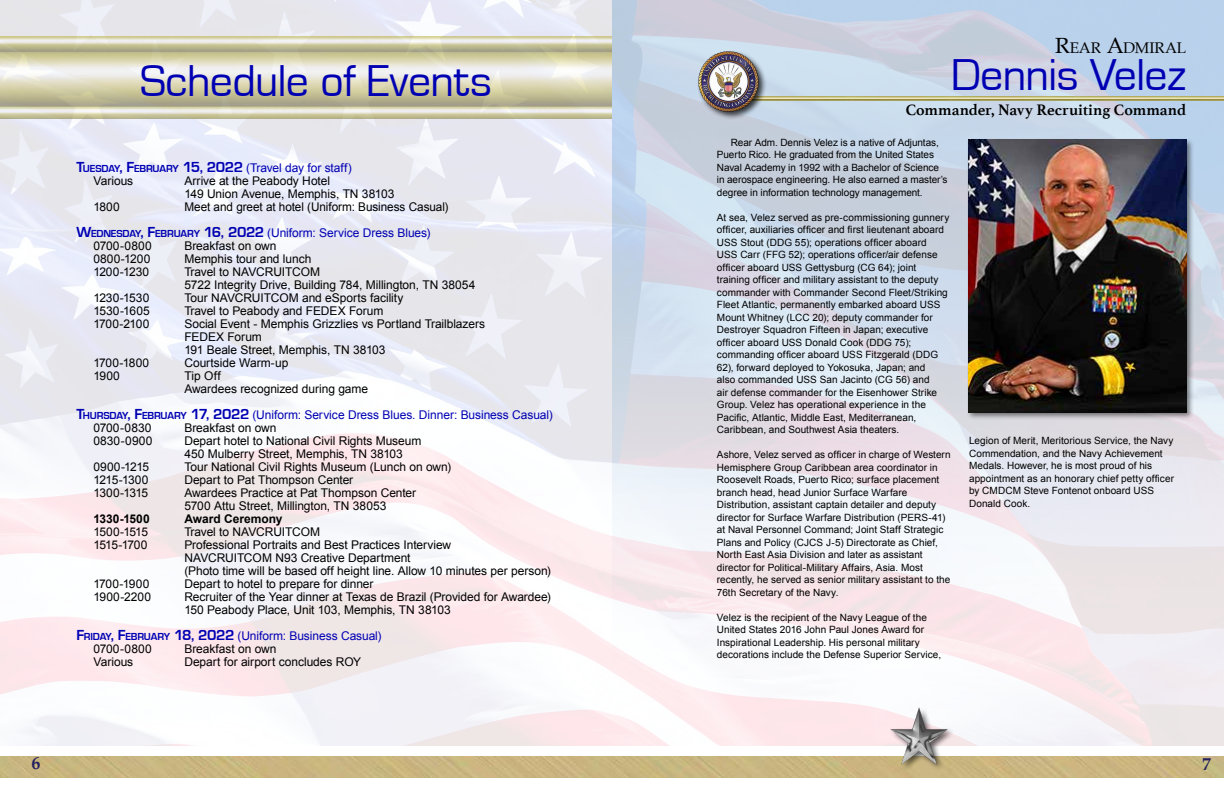
<style>
.page{position:relative;width:1224px;height:792px;background:#fff}
.page>*{position:absolute;margin:0;border:0;box-sizing:border-box;transform-origin:0 0}
.t1{font:46px "Eurostile";letter-spacing:-.01em;color:#0000b3}
.t2{font:700 18px "Palatino";color:#211f5e}
.t3{font:700 16px "Athelas";letter-spacing:-.005em;color:#000}
.t4{font:15.4px "Palatino";letter-spacing:-.01em;color:#000}
.t5{font:12px/13px "Arial";letter-spacing:-.005em;color:#000}
.t6{font:12px/13px "Arial";letter-spacing:-.005em;color:#0000b3}
.t7{font:12px "Arial";letter-spacing:-.05em;color:#000}
.t8{font:700 12px "Arial";color:#000}
.t9{font:12px "Arial";letter-spacing:-.03em;color:#000}
.t10{font:12px "Arial";letter-spacing:-.04em;color:#000}
.t11{font:10px/12.5px "Arial";color:#000}
.s1{font-family:"Eurostile";font-weight:700;font-size:15px}
.s2{font-family:"Eurostile";font-weight:700;font-size:10.5px}
.s3{color:#000}
.s4{font-family:"Eurostile";font-weight:700;font-size:15px;color:#0000b3}
.s5{font-family:"Eurostile";font-weight:700;font-size:10.5px;color:#0000b3}
.s6{color:#0000b3}
.s7{font-size:22px}
</style>
<div class="page">
<img style="left:0;top:0;width:1224px;height:746px">
<img style="left:0;top:756px;width:1224px;height:21px">
<img style="left:0;top:37px;width:612px;height:81px">
<img style="left:767px;top:96px;width:456px;height:4px">
<div style="left:696px;top:50px;width:71px;height:70px;background:#000;opacity:.75"></div>
<img style="left:698px;top:52px;width:61px;height:60px">
<div style="left:967px;top:138px;width:227px;height:282px;background:#000;opacity:.5"></div>
<img style="left:968px;top:140px;width:218px;height:272px">
<div style="left:890px;top:707px;width:65px;height:65px;background:#000;opacity:.6"></div>
<img style="left:885px;top:701px;width:68px;height:70px">
<h2 class="t2" style="left:32px;top:747px;width:10px">6</h2>
<h1 class="t1" style="left:140px;top:56px;width:353px">Schedule of Events</h1>
<p class="t6" style="left:93px;top:162px;width:260px;text-indent:-17px"><span class="s1">T</span><span class="s2">UESDAY</span><span class="s1">, F</span><span class="s2">EBRUARY</span> <span class="s1">15, 2022</span> (Travel day for staff)<br><span class="s3">Various</span></p>
<p class="t5" style="left:184px;top:175px;width:212px">Arrive at the Peabody Hotel<br>149 Union Avenue, Memphis, TN 38103</p>
<p class="t5" style="left:93px;top:201px;width:28px">1800</p>
<p class="t5" style="left:76px;top:194px;width:374px;line-height:26px;text-indent:108px">Meet and greet at hotel (Uniform: Business Casual)<br><span class="s4">W</span><span class="s5">EDNESDAY</span><span class="s4">, F</span><span class="s5">EBRUARY</span> <span class="s4">16, 2022</span> <span class="s6">(Uniform: Service Dress Blues)</span></p>
<p class="t5" style="left:93px;top:240px;width:60px">0700-0800</p>
<p class="t5" style="left:184px;top:240px;width:94px">Breakfast on own</p>
<p class="t5" style="left:93px;top:253px;width:58px">0800-1200</p>
<p class="t5" style="left:184px;top:253px;width:129px">Memphis tour and lunch</p>
<p class="t5" style="left:93px;top:266px;width:57px">1200-1230</p>
<p class="t5" style="left:184px;top:266px;width:293px">Travel to NAVCRUITCOM<br>5722 Integrity Drive, Building 784, Millington, TN 38054</p>
<p class="t5" style="left:93px;top:292px;width:58px">1230-1530</p>
<p class="t5" style="left:184px;top:292px;width:221px">Tour NAVCRUITCOM and eSports facility</p>
<p class="t5" style="left:93px;top:305px;width:58px">1530-1605</p>
<p class="t5" style="left:184px;top:305px;width:201px">Travel to Peabody and FEDEX Forum</p>
<p class="t9" style="left:93px;top:316px;width:58px">1700-2100</p>
<p class="t5" style="left:184px;top:318px;width:302px">Social Event - Memphis Grizzlies vs Portland Trailblazers<br>FEDEX Forum<br>191 Beale Street, Memphis, TN 38103</p>
<p class="t5" style="left:93px;top:357px;width:57px">1700-1800</p>
<p class="t5" style="left:184px;top:357px;width:106px">Courtside Warm-up</p>
<p class="t5" style="left:93px;top:370px;width:28px">1900</p>
<p class="t5" style="left:184px;top:370px;width:185px">Tip Off<br>Awardees recognized during game</p>
<p class="t6" style="left:93px;top:409px;width:461px;text-indent:-17px"><span class="s1">T</span><span class="s2">HURSDAY</span><span class="s1">, F</span><span class="s2">EBRUARY</span> <span class="s1">17, 2022</span> (Uniform: Service Dress Blues. Dinner: Business Casual)<br><span class="s3">0700-0830</span></p>
<p class="t5" style="left:184px;top:422px;width:94px">Breakfast on own</p>
<p class="t5" style="left:93px;top:435px;width:61px">0830-0900</p>
<p class="t5" style="left:184px;top:435px;width:239px">Depart hotel to National Civil Rights Museum<br>450 Mulberry Street, Memphis, TN 38103</p>
<p class="t5" style="left:93px;top:461px;width:57px">0900-1215</p>
<p class="t5" style="left:184px;top:461px;width:268px">Tour National Civil Rights Museum (Lunch on own)</p>
<p class="t10" style="left:93px;top:472px;width:57px">1215-1300</p>
<p class="t5" style="left:184px;top:474px;width:170px">Depart to Pat Thompson Center</p>
<p class="t7" style="left:93px;top:485px;width:56px">1300-1315</p>
<p class="t5" style="left:184px;top:487px;width:233px">Awardees Practice at Pat Thompson Center<br>5700 Attu Street, Millington, TN 38053</p>
<p class="t8" style="left:93px;top:511px;width:58px">1330-1500</p>
<p class="t8" style="left:184px;top:511px;width:100px">Award Ceremony</p>
<p class="t7" style="left:93px;top:524px;width:56px">1500-1515</p>
<p class="t5" style="left:184px;top:526px;width:137px">Travel to NAVCRUITCOM</p>
<p class="t7" style="left:93px;top:537px;width:56px">1515-1700</p>
<p class="t5" style="left:184px;top:539px;width:368px">Professional Portraits and Best Practices Interview<br>NAVCRUITCOM N93 Creative Department<br>(Photo time will be based off height line. Allow 10 minutes per person)</p>
<p class="t5" style="left:93px;top:578px;width:58px">1700-1900</p>
<p class="t5" style="left:184px;top:578px;width:191px">Depart to hotel to prepare for dinner</p>
<p class="t5" style="left:93px;top:591px;width:59px">1900-2200</p>
<p class="t5" style="left:184px;top:591px;width:368px">Recruiter of the Year dinner at Texas de Brazil (Provided for Awardee)<br>150 Peabody Place, Unit 103, Memphis, TN 38103</p>
<p class="t6" style="left:93px;top:630px;width:290px;text-indent:-17px"><span class="s1">F</span><span class="s2">RIDAY</span><span class="s1">, F</span><span class="s2">EBRUARY</span> <span class="s1">18, 2022</span> (Uniform: Business Casual)<br><span class="s3">0700-0800</span></p>
<p class="t5" style="left:184px;top:643px;width:94px">Breakfast on own</p>
<p class="t5" style="left:93px;top:656px;width:41px">Various</p>
<p class="t5" style="left:184px;top:656px;width:178px">Depart for airport concludes ROY</p>
<h3 class="t4" style="left:1055px;top:35px;width:133px"><span class="s7">R</span>EAR <span class="s7">A</span>DMIRAL</h3>
<h1 class="t1" style="left:951px;top:51px;width:237px">Dennis Velez</h1>
<h3 class="t3" style="left:906px;top:97px;width:282px">Commander, Navy Recruiting Command</h3>
<p class="t11" style="left:717px;top:136px;width:232px;text-indent:14px">Rear Adm. Dennis Velez is a native of Adjuntas, Puerto Rico. He graduated from the United States Naval Academy in 1992 with a Bachelor of Science in aerospace engineering. He also earned a master’s degree in information technology management.</p>
<p class="t11" style="left:717px;top:211px;width:234px">At sea, Velez served as pre-commissioning gunnery officer, auxiliaries officer and first lieutenant aboard USS Stout (DDG 55); operations officer aboard USS Carr (FFG 52); operations officer/air defense officer aboard USS Gettysburg (CG 64); joint training officer and military assistant to the deputy commander with Commander Second Fleet/Striking Fleet Atlantic, permanently embarked aboard USS Mount Whitney (LCC 20); deputy commander for Destroyer Squadron Fifteen in Japan; executive officer aboard USS Donald Cook (DDG 75); commanding officer aboard USS Fitzgerald (DDG 62), forward deployed to Yokosuka, Japan; and<br>also commanded USS San Jacinto (CG 56) and<br>air defense commander for the Eisenhower Strike Group. Velez has operational experience in the Pacific, Atlantic, Middle East, Mediterranean, Caribbean, and Southwest Asia theaters.</p>
<p class="t11" style="left:717px;top:449px;width:235px">Ashore, Velez served as officer in charge of Western Hemisphere Group Caribbean area coordinator in Roosevelt Roads, Puerto Rico; surface placement branch head, head Junior Surface Warfare Distribution, assistant captain detailer and deputy director for Surface Warfare Distribution (PERS-41) at Naval Personnel Command; Joint Staff Strategic Plans and Policy (CJCS J-5) Directorate as Chief, North East Asia Division and later as assistant director for Political-Military Affairs, Asia. Most recently, he served as senior military assistant to the 76th Secretary of the Navy.</p>
<p class="t11" style="left:717px;top:611px;width:226px">Velez is the recipient of the Navy League of the United States 2016 John Paul Jones Award for Inspirational Leadership. His personal military decorations include the Defense Superior Service,</p>
<p class="t11" style="left:969px;top:435px;width:206px">Legion of Merit, Meritorious Service, the Navy Commendation, and the Navy Achievement Medals. However, he is most proud of his appointment as an honorary chief petty officer by CMDCM Steve Fontenot onboard USS Donald Cook.</p>
<h2 class="t2" style="left:1202px;top:749px;width:10px">7</h2>
</div>
